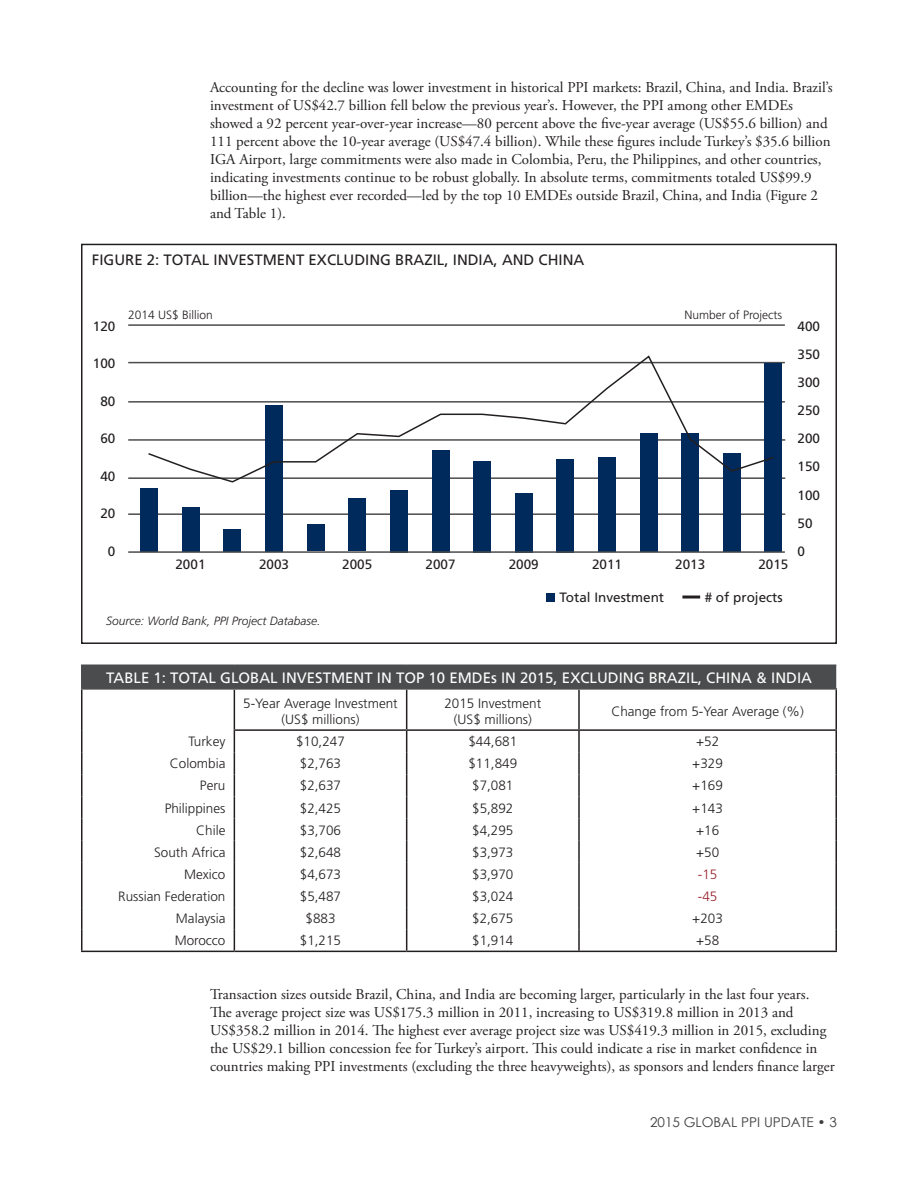
<style>
.page{position:relative;width:918px;height:1188px;background:#fff}
.page>*{position:absolute;margin:0;border:0;box-sizing:border-box;transform-origin:0 0}
.t1{font:15px/18px "Adobe Garamond Pro";color:#231f20}
.t2{font:15px "Frutiger LT Std";color:#fff}
.t3{font:15px "Frutiger LT Std";color:#231f20}
.t4{font:300 13.5px/16.2px "Frutiger LT Std";color:#231f20;text-align:center}
.t5{font:13.5px "Frutiger LT Std";color:#231f20}
.t6{font:13.5px "Century Gothic";color:#3e3e3f}
.t7{font:300 13.5px "Frutiger LT Std";color:#98232b}
.t8{font:italic 300 12px "Frutiger LT Std";color:#231f20}
.t9{font:300 12px "Frutiger LT Std";color:#231f20}
</style>
<div class="page">
<div style="left:81px;top:244px;width:756px;height:400px;border:2px solid #231f20"></div>
<hr style="left:128px;top:439px;width:657px;height:2px;background:#4b4c4d">
<div style="left:547px;top:593px;width:8px;height:8px;background:#00295c"></div>
<hr style="left:128px;top:401px;width:657px;height:2px;background:#4b4c4d">
<hr style="left:128px;top:362px;width:657px;height:1px;background:#4b4c4d">
<hr style="left:128px;top:324px;width:657px;height:2px;background:#4b4c4d">
<hr style="left:128px;top:513px;width:657px;height:2px;background:#4b4c4d">
<hr style="left:128px;top:477px;width:657px;height:2px;background:#4b4c4d">
<hr style="left:682px;top:596px;width:18px;height:3px;background:#231f20">
<div style="left:140px;top:488px;width:17px;height:63px;background:#00295c"></div>
<div style="left:182px;top:507px;width:17px;height:44px;background:#00295c"></div>
<div style="left:224px;top:529px;width:17px;height:22px;background:#00295c"></div>
<div style="left:307px;top:524px;width:17px;height:27px;background:#00295c"></div>
<div style="left:265px;top:405px;width:18px;height:146px;background:#00295c"></div>
<div style="left:349px;top:499px;width:17px;height:52px;background:#00295c"></div>
<div style="left:390px;top:490px;width:18px;height:63px;background:#00295c"></div>
<div style="left:432px;top:450px;width:17px;height:103px;background:#00295c"></div>
<div style="left:473px;top:462px;width:18px;height:91px;background:#00295c"></div>
<div style="left:515px;top:493px;width:18px;height:60px;background:#00295c"></div>
<div style="left:557px;top:459px;width:17px;height:94px;background:#00295c"></div>
<div style="left:598px;top:458px;width:18px;height:94px;background:#00295c"></div>
<div style="left:640px;top:434px;width:17px;height:118px;background:#00295c"></div>
<div style="left:682px;top:434px;width:17px;height:118px;background:#00295c"></div>
<div style="left:723px;top:454px;width:18px;height:98px;background:#00295c"></div>
<div style="left:765px;top:363px;width:17px;height:189px;background:#00295c"></div>
<hr style="left:128px;top:551px;width:657px;height:2px;background:#4b4c4d">
<svg style="left:147px;top:355px;width:628px;height:128px"></svg>
<hr style="left:81px;top:690px;width:1px;height:40px;background:#231f20">
<hr style="left:234px;top:690px;width:1px;height:39px;background:#231f20">
<hr style="left:406px;top:690px;width:1px;height:39px;background:#231f20">
<hr style="left:578px;top:690px;width:2px;height:39px;background:#231f20">
<hr style="left:836px;top:690px;width:1px;height:39px;background:#231f20">
<hr style="left:234px;top:729px;width:173px;height:2px;background:#231f20">
<hr style="left:407px;top:729px;width:172px;height:2px;background:#231f20">
<hr style="left:579px;top:729px;width:258px;height:2px;background:#231f20">
<hr style="left:578px;top:731px;width:2px;height:21px;background:#231f20">
<hr style="left:578px;top:752px;width:2px;height:22px;background:#231f20">
<hr style="left:578px;top:774px;width:2px;height:22px;background:#231f20">
<hr style="left:578px;top:796px;width:2px;height:23px;background:#231f20">
<hr style="left:578px;top:819px;width:2px;height:22px;background:#231f20">
<hr style="left:578px;top:841px;width:2px;height:22px;background:#231f20">
<hr style="left:578px;top:863px;width:2px;height:22px;background:#231f20">
<hr style="left:578px;top:885px;width:2px;height:22px;background:#231f20">
<hr style="left:578px;top:907px;width:2px;height:22px;background:#231f20">
<svg style="left:81px;top:730px;width:1px;height:221px"></svg>
<svg style="left:234px;top:731px;width:1px;height:220px"></svg>
<svg style="left:406px;top:731px;width:1px;height:220px"></svg>
<hr style="left:578px;top:929px;width:2px;height:22px;background:#231f20">
<svg style="left:836px;top:731px;width:1px;height:220px"></svg>
<hr style="left:81px;top:664px;width:153px;height:2px;background:#4b4c4d">
<div style="left:81px;top:666px;width:755px;height:22px;background:#4b4c4d"></div>
<hr style="left:234px;top:664px;width:173px;height:2px;background:#4b4c4d">
<hr style="left:407px;top:664px;width:172px;height:2px;background:#4b4c4d">
<hr style="left:579px;top:664px;width:257px;height:2px;background:#4b4c4d">
<hr style="left:81px;top:688px;width:153px;height:2px;background:#4b4c4d">
<hr style="left:234px;top:688px;width:173px;height:2px;background:#4b4c4d">
<hr style="left:407px;top:688px;width:172px;height:2px;background:#4b4c4d">
<hr style="left:579px;top:688px;width:258px;height:2px;background:#4b4c4d">
<hr style="left:81px;top:951px;width:153px;height:1px;background:#231f20">
<hr style="left:234px;top:951px;width:173px;height:1px;background:#231f20">
<hr style="left:407px;top:951px;width:172px;height:1px;background:#231f20">
<hr style="left:579px;top:951px;width:258px;height:1px;background:#231f20">
<p class="t1" style="left:210px;top:79px;width:624px">Accounting for the decline was lower investment in historical PPI markets: Brazil, China, and India. Brazil’s investment of US$42.7 billion fell below the previous year’s. However, the PPI among other EMDEs showed a 92 percent year-over-year increase—80 percent above the five-year average (US$55.6 billion) and 111 percent above the 10-year average (US$47.4 billion). While these figures include Turkey’s $35.6 billion IGA Airport, large commitments were also made in Colombia, Peru, the Philippines, and other countries, indicating investments continue to be robust globally. In absolute terms, commitments totaled US$99.9 billion—the highest ever recorded—led by the top 10 EMDEs outside Brazil, China, and India (Figure 2 and Table 1).</p>
<p class="t3" style="left:92px;top:251px;width:494px">FIGURE 2: TOTAL INVESTMENT EXCLUDING BRAZIL, INDIA, AND CHINA</p>
<p class="t5" style="left:93px;top:318px;width:24px">120</p>
<p class="t5" style="left:93px;top:356px;width:24px">100</p>
<p class="t5" style="left:100px;top:393px;width:17px">80</p>
<p class="t5" style="left:100px;top:431px;width:17px">60</p>
<p class="t5" style="left:100px;top:468px;width:17px">40</p>
<p class="t5" style="left:100px;top:506px;width:17px">20</p>
<p class="t5" style="left:108px;top:543px;width:9px">0</p>
<p class="t9" style="left:128px;top:308px;width:86px">2014 US$ Billion</p>
<p class="t9" style="left:684px;top:308px;width:99px">Number of Projects</p>
<p class="t5" style="left:175px;top:556px;width:32px">2001</p>
<p class="t5" style="left:259px;top:556px;width:32px">2003</p>
<p class="t5" style="left:342px;top:556px;width:32px">2005</p>
<p class="t5" style="left:426px;top:556px;width:32px">2007</p>
<p class="t5" style="left:509px;top:556px;width:32px">2009</p>
<p class="t5" style="left:592px;top:556px;width:32px">2011</p>
<p class="t5" style="left:675px;top:556px;width:32px">2013</p>
<p class="t5" style="left:758px;top:556px;width:32px">2015</p>
<p class="t5" style="left:559px;top:589px;width:106px">Total Investment</p>
<p class="t5" style="left:705px;top:589px;width:80px"># of projects</p>
<p class="t8" style="left:106px;top:614px;width:216px">Source: World Bank, PPI Project Database.</p>
<p class="t5" style="left:798px;top:318px;width:24px">400</p>
<p class="t5" style="left:798px;top:347px;width:24px">350</p>
<p class="t5" style="left:798px;top:375px;width:24px">300</p>
<p class="t5" style="left:798px;top:403px;width:24px">250</p>
<p class="t5" style="left:798px;top:431px;width:24px">200</p>
<p class="t5" style="left:798px;top:459px;width:24px">150</p>
<p class="t5" style="left:798px;top:487px;width:24px">100</p>
<p class="t5" style="left:798px;top:515px;width:17px">50</p>
<p class="t5" style="left:798px;top:543px;width:9px">0</p>
<p class="t2" style="left:106px;top:668px;width:708px">TABLE 1: TOTAL GLOBAL INVESTMENT IN TOP 10 EMDEs IN 2015, EXCLUDING BRAZIL, CHINA &amp; INDIA</p>
<p class="t4" style="left:243px;top:695px;width:156px">5-Year Average Investment (US$ millions)</p>
<p class="t4" style="left:444px;top:695px;width:98px">2015 Investment (US$ millions)</p>
<p class="t4" style="left:611px;top:703px;width:194px">Change from 5-Year Average (%)</p>
<p class="t4" style="left:188px;top:734px;width:39px">Turkey</p>
<p class="t4" style="left:296px;top:734px;width:50px">$10,247</p>
<p class="t4" style="left:468px;top:734px;width:50px">$44,681</p>
<p class="t4" style="left:696px;top:734px;width:25px">+52</p>
<p class="t4" style="left:170px;top:756px;width:57px">Colombia</p>
<p class="t4" style="left:300px;top:756px;width:43px">$2,763</p>
<p class="t4" style="left:468px;top:756px;width:50px">$11,849</p>
<p class="t4" style="left:692px;top:756px;width:32px">+329</p>
<p class="t4" style="left:200px;top:778px;width:27px">Peru</p>
<p class="t4" style="left:300px;top:778px;width:43px">$2,637</p>
<p class="t4" style="left:472px;top:778px;width:43px">$7,081</p>
<p class="t4" style="left:692px;top:778px;width:32px">+169</p>
<p class="t4" style="left:165px;top:800px;width:62px">Philippines</p>
<p class="t4" style="left:300px;top:800px;width:43px">$2,425</p>
<p class="t4" style="left:472px;top:800px;width:43px">$5,892</p>
<p class="t4" style="left:692px;top:800px;width:32px">+143</p>
<p class="t4" style="left:196px;top:822px;width:31px">Chile</p>
<p class="t4" style="left:300px;top:822px;width:43px">$3,706</p>
<p class="t4" style="left:472px;top:822px;width:43px">$4,295</p>
<p class="t4" style="left:696px;top:822px;width:25px">+16</p>
<p class="t4" style="left:154px;top:844px;width:73px">South Africa</p>
<p class="t4" style="left:300px;top:844px;width:43px">$2,648</p>
<p class="t4" style="left:472px;top:844px;width:43px">$3,973</p>
<p class="t4" style="left:696px;top:844px;width:25px">+50</p>
<p class="t4" style="left:184px;top:866px;width:43px">Mexico</p>
<p class="t4" style="left:300px;top:866px;width:43px">$4,673</p>
<p class="t4" style="left:472px;top:866px;width:43px">$3,970</p>
<p class="t7" style="left:698px;top:867px;width:21px">-15</p>
<p class="t4" style="left:118px;top:889px;width:109px">Russian Federation</p>
<p class="t4" style="left:300px;top:889px;width:43px">$5,487</p>
<p class="t4" style="left:472px;top:889px;width:43px">$3,024</p>
<p class="t7" style="left:698px;top:889px;width:21px">-45</p>
<p class="t4" style="left:176px;top:911px;width:51px">Malaysia</p>
<p class="t4" style="left:306px;top:911px;width:32px">$883</p>
<p class="t4" style="left:472px;top:911px;width:43px">$2,675</p>
<p class="t4" style="left:692px;top:911px;width:32px">+203</p>
<p class="t4" style="left:175px;top:933px;width:52px">Morocco</p>
<p class="t4" style="left:300px;top:933px;width:43px">$1,215</p>
<p class="t4" style="left:472px;top:933px;width:43px">$1,914</p>
<p class="t4" style="left:696px;top:933px;width:25px">+58</p>
<p class="t1" style="left:210px;top:985px;width:626px">Transaction sizes outside Brazil, China, and India are becoming larger, particularly in the last four years.<br>The average project size was US$175.3 million in 2011, increasing to US$319.8 million in 2013 and US$358.2 million in 2014. The highest ever average project size was US$419.3 million in 2015, excluding the US$29.1 billion concession fee for Turkey’s airport. This could indicate a rise in market confidence in countries making PPI investments (excluding the three heavyweights), as sponsors and lenders finance larger</p>
<p class="t6" style="left:650px;top:1113px;width:188px">2015 GLOBAL PPI UPDATE • 3</p>
</div>
